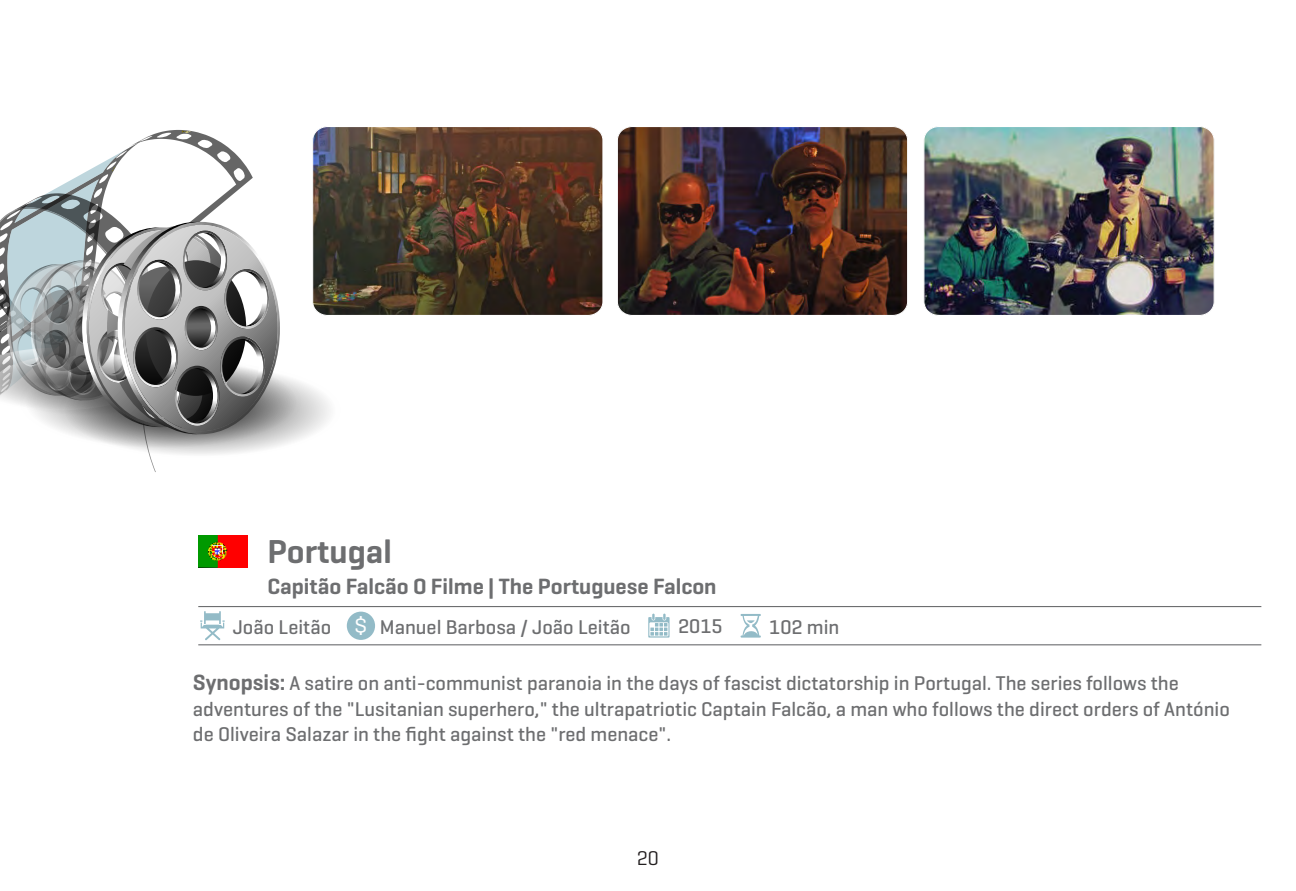
<style>
.page{position:relative;width:1296px;height:891px;background:#fff}
.page>*{position:absolute;margin:0;border:0;box-sizing:border-box;transform-origin:0 0}
.t1{font:600 33.75px "Geogrotesque";color:#6d6e70}
.t2{font:600 22.5px "Geogrotesque";color:#6d6e70}
.t3{font:500 20.25px/25.4px "Geogrotesque";color:#6d6e70}
.t4{font:20.25px "Geogrotesque";color:#231f20}
.s1{font-weight:400;font-size:27.9px;color:#fff}
.s2{font-weight:600;font-size:22.5px}
</style>
<div class="page">
<hr style="left:198px;top:606px;width:1063px;height:1px;background:#6d6e70">
<hr style="left:198px;top:644px;width:1063px;height:1px;background:#6d6e70">
<div style="left:347px;top:612px;width:28px;height:28px;background:#93bbc7;border-radius:50%"></div>
<svg style="left:200px;top:611px;width:25px;height:30px"></svg>
<svg style="left:741px;top:614px;width:20px;height:24px"></svg>
<img style="left:313px;top:127px;width:290px;height:188px;border-radius:14px">
<img style="left:617px;top:127px;width:291px;height:188px;border-radius:14px">
<div style="left:617px;top:126px;width:291px;height:190px;border:1px solid #fff;border-radius:14px"></div>
<img style="left:924px;top:127px;width:290px;height:188px;border-radius:14px">
<div style="left:923px;top:126px;width:292px;height:190px;border:1px solid #fff;border-radius:14px"></div>
<svg style="left:648px;top:613px;width:22px;height:25px"></svg>
<svg style="left:0;top:130px;width:518px;height:342px"></svg>
<img style="left:198px;top:536px;width:49px;height:32px">
<h1 class="t1" style="left:267px;top:537px;width:126px">Portugal</h1>
<p class="t2" style="left:267px;top:577px;width:451px">Capitão Falcão O Filme | The Portuguese Falcon</p>
<p class="t3" style="left:233px;top:616px;width:400px">João Leitão <span class="s1">$</span> Manuel Barbosa / João Leitão</p>
<p class="t3" style="left:678px;top:616px;width:46px">2015</p>
<p class="t3" style="left:769px;top:616px;width:72px">102 min</p>
<p class="t3" style="left:193px;top:673px;width:1038px"><span class="s2">Synopsis:</span> A satire on anti-communist paranoia in the days of fascist dictatorship in Portugal. The series follows the adventures of the "Lusitanian superhero," the ultrapatriotic Captain Falcão, a man who follows the direct orders of António de Oliveira Salazar in the fight against the "red menace".</p>
<p class="t4" style="left:637px;top:850px;width:23px">20</p>
</div>
